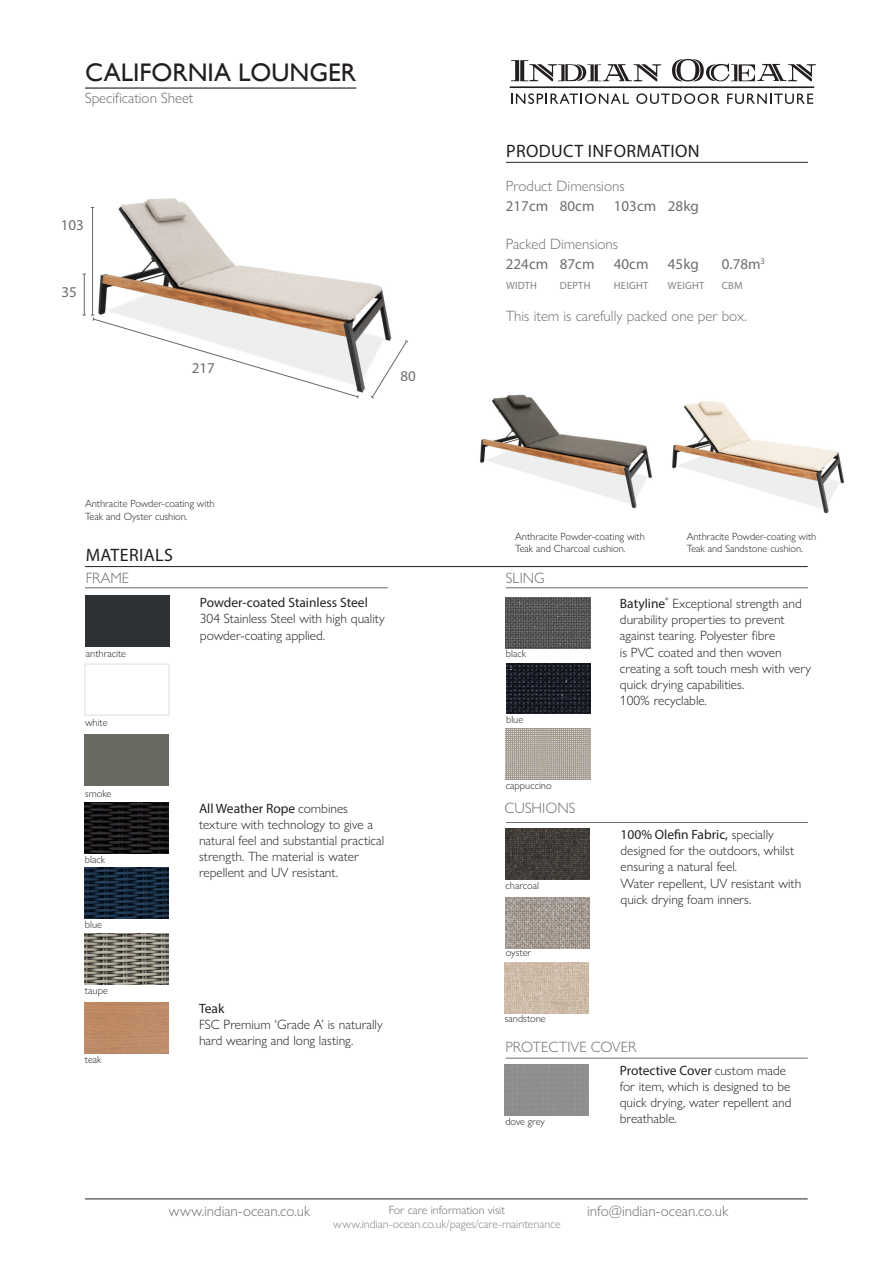
<style>
.page{position:relative;width:893px;height:1263px;background:#fff}
.page>*{position:absolute;margin:0;border:0;box-sizing:border-box;transform-origin:0 0}
.t1{font:25.5px "Gill Sans";color:#231f20}
.t2{font:18px "Myriad Pro";letter-spacing:.02em;color:#231f20}
.t3{font:300 15px "Gill Sans Nova";color:#6c6d70}
.t4{font:15px "Myriad Pro";color:#6c6d70}
.t5{font:300 15px "Gill Sans Nova";color:#666969}
.t6{font:300 13.5px/16.2px "Gill Sans Nova";color:#231f20}
.t7{font:13.5px "Myriad Pro";color:#231f20}
.t8{font:300 12px "Gill Sans Nova";color:#808285}
.t9{font:300 12px "Gill Sans Nova";color:#6c6d70}
.t10{font:300 10.5px/12.6px "Gill Sans Nova";color:#231f20}
.t11{font:10.5px "Myriad Pro";letter-spacing:.02em;color:#808285}
.s1{font-family:"Myriad Pro";font-weight:400}
</style>
<div class="page">
<img style="left:82px;top:198px;width:310px;height:195px">
<svg style="left:510px;top:60px;width:151px;height:22px"></svg>
<svg style="left:672px;top:59px;width:144px;height:23px"></svg>
<svg style="left:511px;top:93px;width:118px;height:11px"></svg>
<svg style="left:636px;top:93px;width:84px;height:11px"></svg>
<svg style="left:727px;top:94px;width:86px;height:10px"></svg>
<hr style="left:510px;top:86px;width:304px;height:2px;background:#231f20">
<hr style="left:85px;top:88px;width:271px;height:1px;background:#000">
<div style="left:86px;top:596px;width:84px;height:51px;background:#2e3235"></div>
<div style="left:85px;top:735px;width:84px;height:51px;background:#6a6a62"></div>
<img style="left:85px;top:867px;width:84px;height:51px">
<img style="left:85px;top:802px;width:84px;height:51px">
<img style="left:85px;top:934px;width:84px;height:50px">
<hr style="left:85px;top:1199px;width:723px;height:1px;background:#231f20">
<hr style="left:506px;top:162px;width:302px;height:1px;background:#231f20">
<hr style="left:85px;top:566px;width:723px;height:1px;background:#231f20">
<hr style="left:85px;top:587px;width:303px;height:1px;background:#6c6d70">
<hr style="left:506px;top:822px;width:302px;height:1px;background:#6c6d70">
<img style="left:506px;top:663px;width:84px;height:51px">
<img style="left:506px;top:598px;width:84px;height:50px">
<img style="left:506px;top:729px;width:84px;height:50px">
<hr style="left:506px;top:587px;width:302px;height:1px;background:#6c6d70">
<svg style="left:370px;top:339px;width:39px;height:60px"></svg>
<hr style="left:92px;top:207px;width:1px;height:108px;background:#666969">
<img style="left:505px;top:829px;width:84px;height:50px">
<img style="left:505px;top:898px;width:84px;height:50px">
<img style="left:505px;top:963px;width:84px;height:50px">
<hr style="left:84px;top:274px;width:1px;height:41px;background:#666969">
<svg style="left:83px;top:315px;width:276px;height:84px"></svg>
<img style="left:480px;top:394px;width:173px;height:115px">
<img style="left:672px;top:401px;width:173px;height:113px">
<div style="left:504px;top:1064px;width:85px;height:52px;background:#8e8e8e"></div>
<hr style="left:506px;top:1058px;width:302px;height:1px;background:#6c6d70">
<div style="left:84px;top:1002px;width:84px;height:51px;background:#be8b67"></div>
<p class="t1" style="left:85px;top:58px;width:273px">CALIFORNIA LOUNGER</p>
<p class="t5" style="left:85px;top:89px;width:110px">Specification Sheet</p>
<p class="t4" style="left:61px;top:216px;width:25px">103</p>
<p class="t4" style="left:62px;top:282px;width:17px">35</p>
<p class="t4" style="left:192px;top:359px;width:25px">217</p>
<p class="t4" style="left:400px;top:366px;width:17px">80</p>
<p class="t10" style="left:85px;top:497px;width:131px">Anthracite Powder-coating with<br>Teak and Oyster cushion.</p>
<p class="t2" style="left:86px;top:544px;width:88px">MATERIALS</p>
<p class="t3" style="left:86px;top:568px;width:45px">FRAME</p>
<p class="t10" style="left:86px;top:647px;width:42px">anthracite</p>
<p class="t10" style="left:85px;top:716px;width:24px">white</p>
<p class="t10" style="left:85px;top:787px;width:28px">smoke</p>
<p class="t10" style="left:85px;top:853px;width:22px">black</p>
<p class="t10" style="left:85px;top:918px;width:19px">blue</p>
<p class="t10" style="left:85px;top:984px;width:25px">taupe</p>
<p class="t10" style="left:85px;top:1053px;width:18px">teak</p>
<p class="t7" style="left:200px;top:594px;width:169px">Powder-coated Stainless Steel</p>
<p class="t6" style="left:200px;top:610px;width:186px">304 Stainless Steel with high quality powder-coating applied.</p>
<p class="t6" style="left:199px;top:800px;width:187px"><span class="s1">All Weather Rope</span> combines texture with technology to give a natural feel and substantial practical strength. The material is water repellent and UV resistant.</p>
<p class="t7" style="left:199px;top:1000px;width:27px">Teak</p>
<p class="t6" style="left:199px;top:1016px;width:185px">FSC Premium ‘Grade A’ is naturally hard wearing and long lasting.</p>
<p class="t2" style="left:506px;top:140px;width:195px">PRODUCT INFORMATION</p>
<p class="t3" style="left:506px;top:177px;width:120px">Product Dimensions</p>
<p class="t4" style="left:506px;top:196px;width:90px">217cm 80cm</p>
<p class="t4" style="left:614px;top:196px;width:86px">103cm 28kg</p>
<p class="t3" style="left:506px;top:235px;width:114px">Packed Dimensions</p>
<p class="t4" style="left:506px;top:255px;width:90px">224cm 87cm</p>
<p class="t4" style="left:614px;top:255px;width:36px">40cm</p>
<p class="t4" style="left:668px;top:255px;width:32px">45kg</p>
<p class="t4" style="left:722px;top:255px;width:45px">0.78m<sup>3</sup></p>
<p class="t11" style="left:506px;top:279px;width:33px">WIDTH</p>
<p class="t11" style="left:560px;top:279px;width:32px">DEPTH</p>
<p class="t11" style="left:614px;top:279px;width:36px">HEIGHT</p>
<p class="t11" style="left:668px;top:279px;width:38px">WEIGHT</p>
<p class="t11" style="left:722px;top:279px;width:22px">CBM</p>
<p class="t3" style="left:506px;top:307px;width:243px">This item is carefully packed one per box.</p>
<p class="t10" style="left:515px;top:530px;width:131px">Anthracite Powder-coating with<br>Teak and Charcoal cushion.</p>
<p class="t10" style="left:687px;top:530px;width:131px">Anthracite Powder-coating with<br>Teak and Sandstone cushion.</p>
<p class="t3" style="left:506px;top:568px;width:40px">SLING</p>
<p class="t10" style="left:506px;top:647px;width:22px">black</p>
<p class="t10" style="left:506px;top:713px;width:19px">blue</p>
<p class="t10" style="left:506px;top:779px;width:47px">cappuccino</p>
<p class="t3" style="left:504px;top:799px;width:73px">CUSHIONS</p>
<p class="t10" style="left:506px;top:879px;width:35px">charcoal</p>
<p class="t10" style="left:506px;top:946px;width:27px">oyster</p>
<p class="t10" style="left:505px;top:1012px;width:42px">sandstone</p>
<p class="t6" style="left:620px;top:595px;width:193px"><span class="s1">Batyline</span><sup>®</sup> Exceptional strength and durability properties to prevent against tearing. Polyester fibre<br>is PVC coated and then woven creating a soft touch mesh with very quick drying capabilities.</p>
<p class="t6" style="left:620px;top:692px;width:88px">100% recyclable.</p>
<p class="t6" style="left:620px;top:826px;width:175px"><span class="s1">100% Olefin Fabric,</span> specially designed for the outdoors, whilst ensuring a natural feel.</p>
<p class="t6" style="left:620px;top:875px;width:182px">Water repellent, UV resistant with quick drying foam inners.</p>
<p class="t3" style="left:505px;top:1038px;width:133px">PROTECTIVE COVER</p>
<p class="t6" style="left:620px;top:1062px;width:173px"><span class="s1">Protective Cover</span> custom made for item, which is designed to be quick drying, water repellent and</p>
<p class="t10" style="left:505px;top:1115px;width:41px">dove grey</p>
<p class="t6" style="left:620px;top:1110px;width:58px">breathable.</p>
<p class="t9" style="left:389px;top:1202px;width:118px">For care information visit</p>
<p class="t8" style="left:333px;top:1217px;width:229px">www.indian-ocean.co.uk/pages/care-maintenance</p>
<p class="t3" style="left:169px;top:1202px;width:143px">www.indian-ocean.co.uk</p>
<p class="t3" style="left:587px;top:1202px;width:142px">info@indian-ocean.co.uk</p>
</div>
